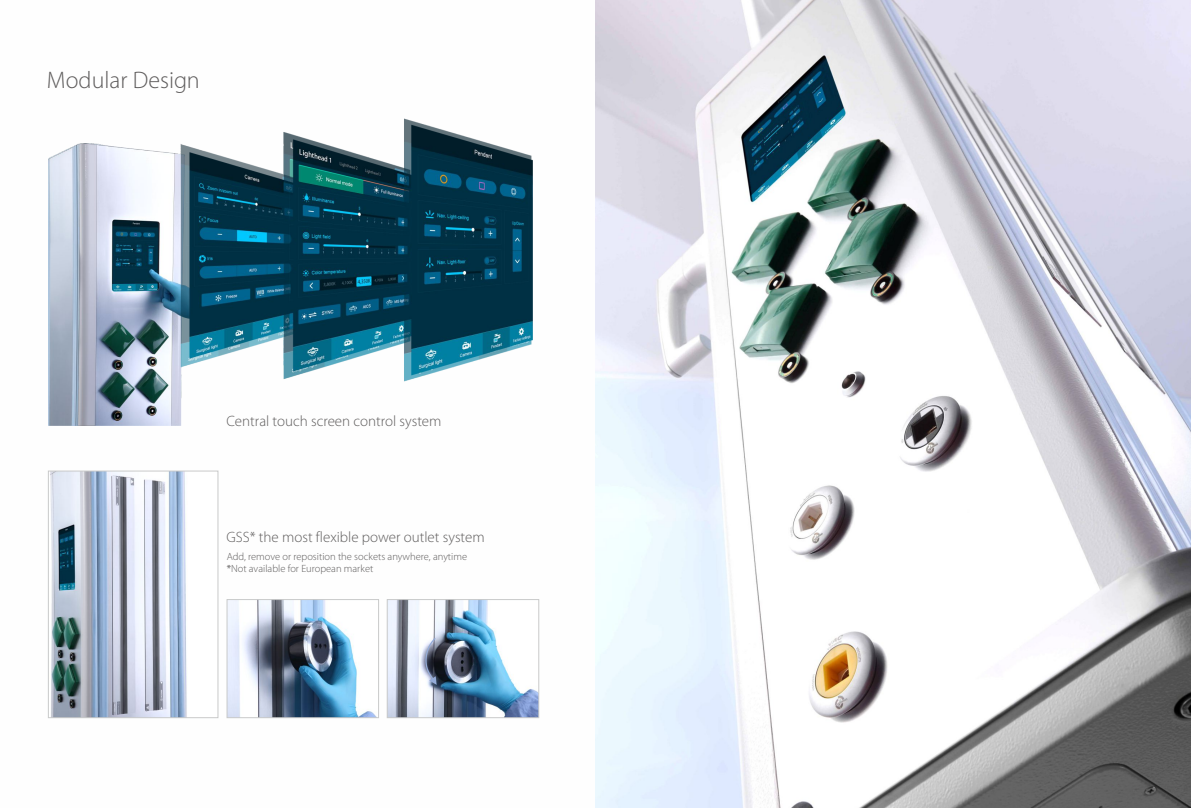
<style>
.page{position:relative;width:1191px;height:808px;background:#fff}
.page>*{position:absolute;margin:0;border:0;box-sizing:border-box;transform-origin:0 0}
.t1{font:300 24px "Myriad Pro";color:#5f5d5d}
.t2{font:300 15px "Myriad Pro";color:#5f5d5d}
.t3{font:300 10.5px/12.6px "Myriad Pro";color:#5f5d5d}
.s1{font-weight:400}
</style>
<div class="page">
<img style="left:50px;top:473px;width:137px;height:243px">
<div style="left:48px;top:471px;width:170px;height:247px;border:1px solid #c9caca"></div>
<img style="left:229px;top:601px;width:147px;height:115px">
<div style="left:227px;top:599px;width:152px;height:119px;border:1px solid #c9caca"></div>
<img style="left:389px;top:601px;width:148px;height:115px">
<div style="left:387px;top:599px;width:152px;height:119px;border:1px solid #c9caca"></div>
<svg style="left:425px;top:638px;width:11px;height:47px"></svg>
<img style="left:49px;top:118px;width:484px;height:308px">
<img style="left:595px;top:0;width:596px;height:808px">
<h1 class="t1" style="left:47px;top:70px;width:154px">Modular Design</h1>
<h2 class="t2" style="left:226px;top:415px;width:216px">Central touch screen control system</h2>
<h2 class="t2" style="left:226px;top:530px;width:260px">GSS* the most flexible power outlet system</h2>
<p class="t3" style="left:227px;top:551px;width:242px">Add, remove or reposition the sockets anywhere, anytime <span class="s1">*</span>Not available for European market</p>
</div>
